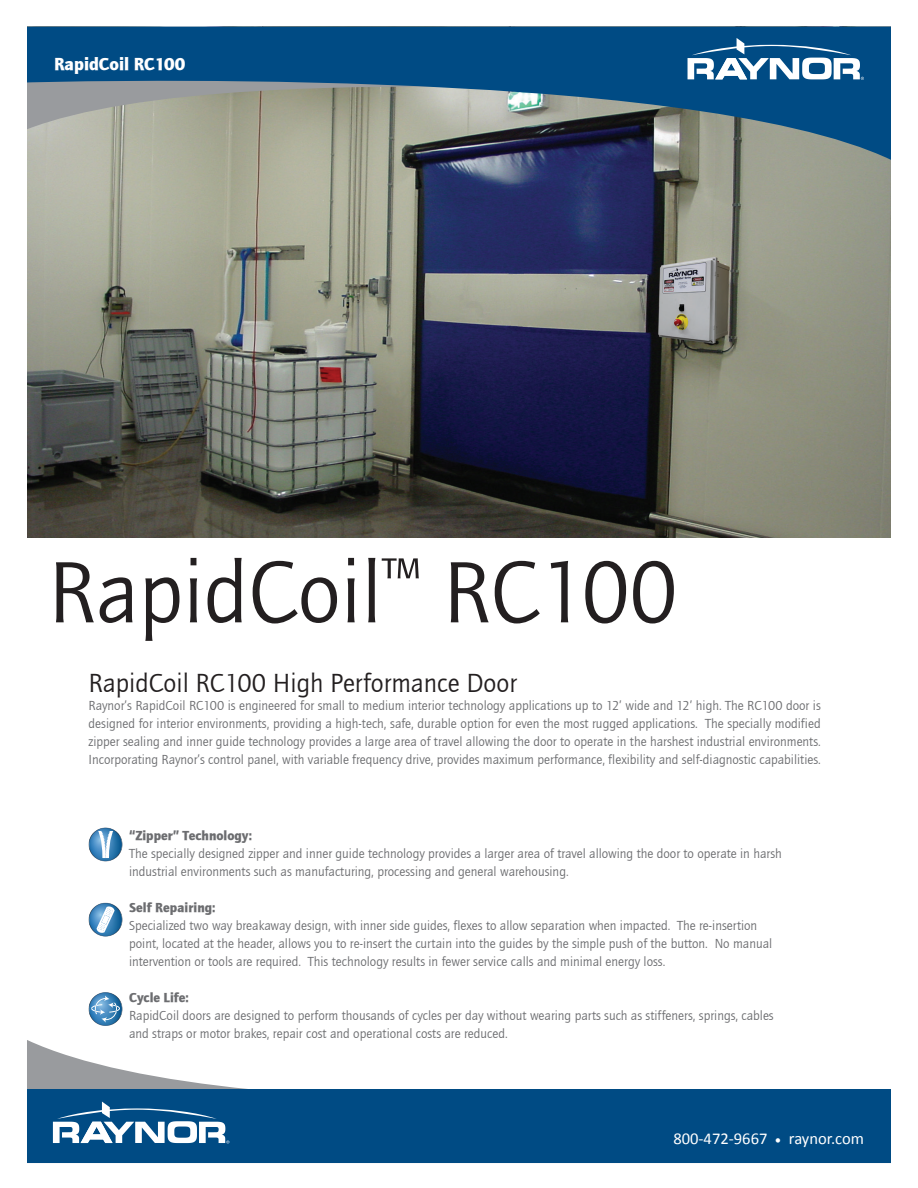
<style>
.page{position:relative;width:918px;height:1188px;background:#fff}
.page>*{position:absolute;margin:0;border:0;box-sizing:border-box;transform-origin:0 0}
.t1{font:90px "Quay Sans ITCTT Book";color:#231f20}
.t2{font:27px "Quay Sans ITCTT Book";color:#231f20}
.t3{font:18px "Quay Sans ITCTT Black";color:#fff}
.t4{font:16.5px "Calibri";color:#fff}
.t5{font:13.5px/18px "Quay Sans ITCTT Book";color:#6c6d70}
.t6{font:13.5px "Quay Sans ITCTT Black";color:#6c6d70}
.s1{font-family:"Minion Pro"}
</style>
<div class="page">
<svg style="left:27px;top:1040px;width:220px;height:49px"></svg>
<div style="left:27px;top:1089px;width:864px;height:74px;background:#004b84"></div>
<svg style="left:53px;top:1102px;width:176px;height:42px"></svg>
<img style="left:27px;top:160px;width:864px;height:377px">
<svg style="left:27px;top:27px;width:864px;height:133px;background:#486e87"></svg>
<svg style="left:688px;top:38px;width:176px;height:42px"></svg>
<svg style="left:89px;top:828px;width:33px;height:33px"></svg>
<svg style="left:89px;top:828px;width:24px;height:33px"></svg>
<svg style="left:89px;top:903px;width:33px;height:33px"></svg>
<svg style="left:89px;top:903px;width:26px;height:34px"></svg>
<svg style="left:89px;top:992px;width:33px;height:34px"></svg>
<svg style="left:89px;top:992px;width:31px;height:34px"></svg>
<h3 class="t3" style="left:54px;top:53px;width:133px">RapidCoil RC100</h3>
<h1 class="t1" style="left:48px;top:543px;width:631px">RapidCoil<sup>™</sup> RC100</h1>
<h2 class="t2" style="left:89px;top:668px;width:430px">RapidCoil RC100 High Performance Door</h2>
<p class="t5" style="left:89px;top:696px;width:734px;text-align:justify">Raynor’s RapidCoil RC100 is engineered for small to medium interior technology applications up to 12’ wide and 12’ high. The RC100 door is designed for interior environments, providing a high-tech, safe, durable option for even the most rugged applications. The specially modified zipper sealing and inner guide technology provides a large area of travel allowing the door to operate in the harshest industrial environments.<br>Incorporating Raynor’s control panel, with variable frequency drive, provides maximum performance, flexibility and self-diagnostic capabilities.</p>
<p class="t6" style="left:129px;top:828px;width:124px">“Zipper” Technology:</p>
<p class="t5" style="left:129px;top:845px;width:654px">The specially designed zipper and inner guide technology provides a larger area of travel allowing the door to operate in harsh industrial environments such as manufacturing, processing and general warehousing.</p>
<p class="t6" style="left:129px;top:900px;width:88px">Self Repairing:</p>
<p class="t5" style="left:129px;top:917px;width:645px">Specialized two way breakaway design, with inner side guides, flexes to allow separation when impacted. The re-insertion point, located at the header, allows you to re-insert the curtain into the guides by the simple push of the button. No manual intervention or tools are required. This technology results in fewer service calls and minimal energy loss.</p>
<p class="t6" style="left:129px;top:990px;width:61px">Cycle Life:</p>
<p class="t5" style="left:129px;top:1007px;width:646px">RapidCoil doors are designed to perform thousands of cycles per day without wearing parts such as stiffeners, springs, cables and straps or motor brakes, repair cost and operational costs are reduced.</p>
<p class="t4" style="left:673px;top:1128px;width:192px">800-472-9667 <span class="s1">•</span> raynor.com</p>
</div>
